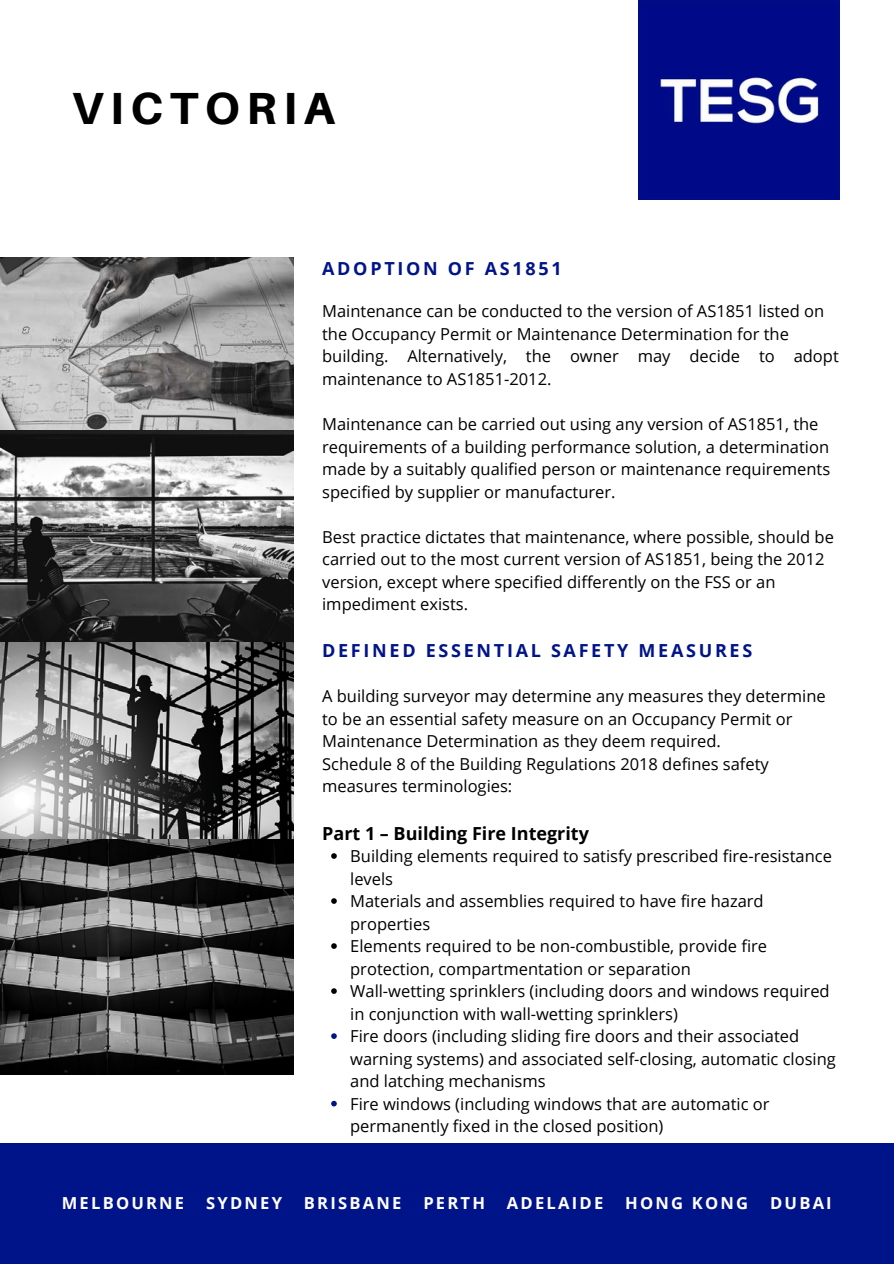
<style>
.page{position:relative;width:894px;height:1264px;background:#fff}
.page>*{position:absolute;margin:0;border:0;box-sizing:border-box;transform-origin:0 0}
.t1{font:800 45px "Aileron";letter-spacing:.15em;color:#000}
.t2{font:700 18px "Open Sans";letter-spacing:.15em;color:#001489}
.t3{font:700 18px "Open Sans";color:#000002}
.t4{font:16.5px/22.5px "Open Sans";color:#000002}
.t5{font:700 16.5px "Open Sans";letter-spacing:.135em;color:#fff}
</style>
<div class="page">
<img style="left:0;top:257px;width:294px;height:817px">
<img style="left:638px;top:0;width:201px;height:199px">
<svg style="left:331px;top:853px;width:6px;height:5px"></svg>
<svg style="left:331px;top:898px;width:6px;height:5px"></svg>
<svg style="left:331px;top:943px;width:6px;height:5px"></svg>
<svg style="left:331px;top:988px;width:6px;height:5px"></svg>
<svg style="left:331px;top:1033px;width:6px;height:5px"></svg>
<svg style="left:331px;top:1100px;width:6px;height:6px"></svg>
<div style="left:0;top:1142px;width:893px;height:121px;background:#001489"></div>
<p class="t1" style="left:71px;top:81px;width:265px">VICTORIA</p>
<p class="t2" style="left:322px;top:255px;width:241px">ADOPTION OF AS1851</p>
<p class="t4" style="left:322px;top:300px;width:518px">Maintenance can be conducted to the version of AS1851 listed on the Occupancy Permit or Maintenance Determination for the building. Alternatively, the owner may decide to adopt maintenance to AS1851-2012.</p>
<p class="t4" style="left:322px;top:412px;width:509px">Maintenance can be carried out using any version of AS1851, the requirements of a building performance solution, a determination made by a suitably qualified person or maintenance requirements specified by supplier or manufacturer.</p>
<p class="t4" style="left:322px;top:525px;width:513px">Best practice dictates that maintenance, where possible, should be carried out to the most current version of AS1851, being the 2012 version, except where specified differently on the FSS or an impediment exists.</p>
<p class="t2" style="left:322px;top:638px;width:431px">DEFINED ESSENTIAL SAFETY MEASURES</p>
<p class="t4" style="left:322px;top:684px;width:505px">A building surveyor may determine any measures they determine to be an essential safety measure on an Occupancy Permit or Maintenance Determination as they deem required.<br>Schedule 8 of the Building Regulations 2018 defines safety measures terminologies:</p>
<p class="t3" style="left:322px;top:820px;width:268px">Part 1 – Building Fire Integrity</p>
<p class="t4" style="left:350px;top:844px;width:487px">Building elements required to satisfy prescribed fire-resistance levels<br>Materials and assemblies required to have fire hazard properties<br>Elements required to be non-combustible, provide fire protection, compartmentation or separation<br>Wall-wetting sprinklers (including doors and windows required in conjunction with wall-wetting sprinklers)<br>Fire doors (including sliding fire doors and their associated warning systems) and associated self-closing, automatic closing and latching mechanisms<br>Fire windows (including windows that are automatic or permanently fixed in the closed position)</p>
<p class="t5" style="left:62px;top:1191px;width:124px">MELBOURNE</p>
<p class="t5" style="left:206px;top:1191px;width:77px">SYDNEY</p>
<p class="t5" style="left:304px;top:1191px;width:99px">BRISBANE</p>
<p class="t5" style="left:423px;top:1191px;width:63px">PERTH</p>
<p class="t5" style="left:507px;top:1191px;width:98px">ADELAIDE</p>
<p class="t5" style="left:625px;top:1191px;width:124px">HONG KONG</p>
<p class="t5" style="left:769px;top:1191px;width:63px">DUBAI</p>
</div>
